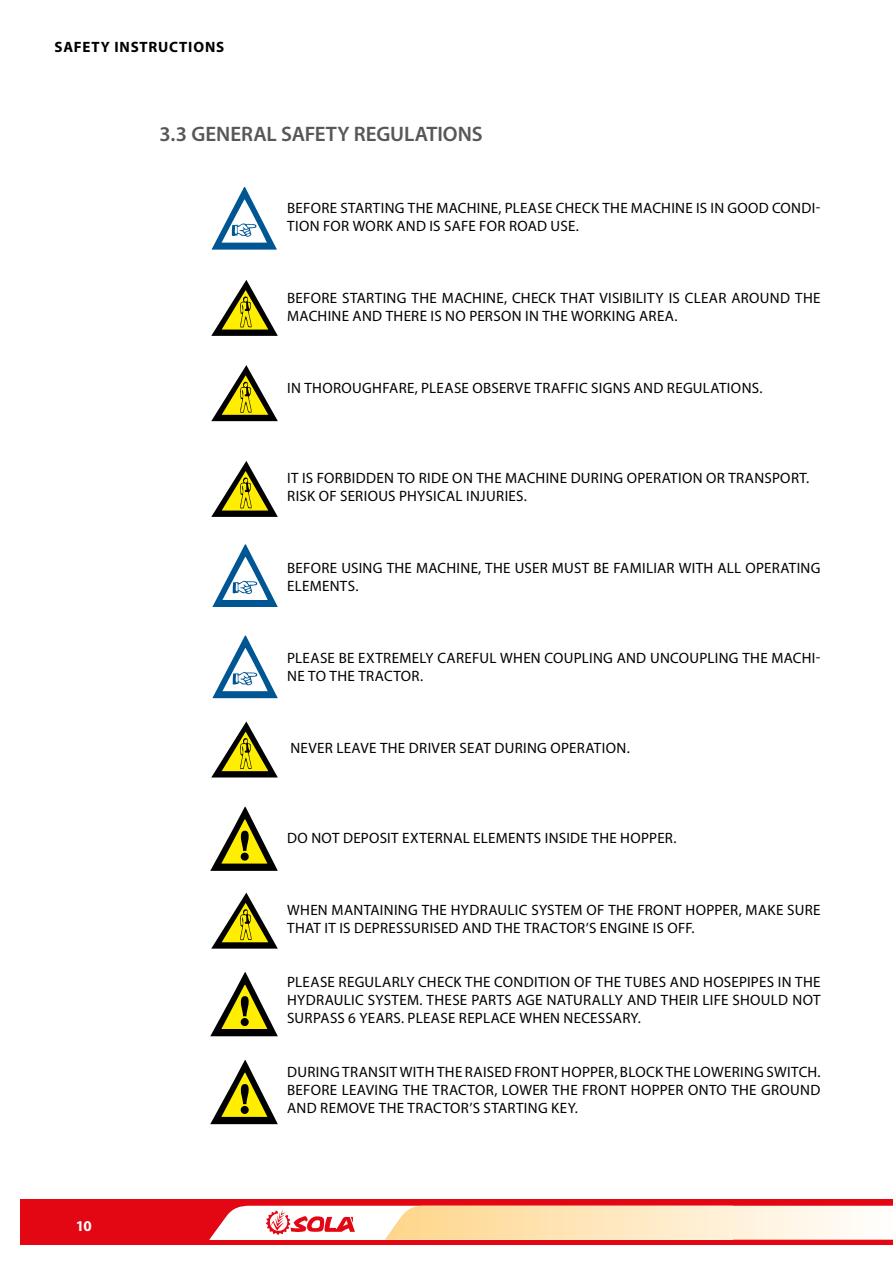
<style>
.page{position:relative;width:893px;height:1263px;background:#fff}
.page>*{position:absolute;margin:0;border:0;box-sizing:border-box;transform-origin:0 0}
.t1{font:600 21px "Myriad Pro";color:#575756}
.t2{font:15px/18px "Myriad Pro";letter-spacing:.02em;color:#000}
.t3{font:700 15px "Myriad Pro";letter-spacing:.055em;color:#000}
.t4{font:700 15px "Myriad Pro";color:#fff}
</style>
<div class="page">
<div style="left:20px;top:1200px;width:873px;height:45px;background:#e30613"></div>
<svg style="left:209px;top:1206px;width:684px;height:34px;background:#fde2c8"></svg>
<svg style="left:211px;top:187px;width:66px;height:63px"></svg>
<svg style="left:211px;top:280px;width:67px;height:56px"></svg>
<svg style="left:211px;top:365px;width:67px;height:56px"></svg>
<svg style="left:211px;top:461px;width:67px;height:56px"></svg>
<svg style="left:212px;top:544px;width:66px;height:63px"></svg>
<svg style="left:212px;top:636px;width:66px;height:62px"></svg>
<svg style="left:211px;top:721px;width:67px;height:56px"></svg>
<svg style="left:210px;top:807px;width:68px;height:64px"></svg>
<div style="left:241px;top:852px;width:8px;height:9px;background:#000;border-radius:50%"></div>
<svg style="left:211px;top:892px;width:67px;height:57px"></svg>
<svg style="left:210px;top:972px;width:68px;height:64px"></svg>
<div style="left:241px;top:1018px;width:8px;height:8px;background:#000;border-radius:50%"></div>
<svg style="left:210px;top:1060px;width:68px;height:64px"></svg>
<div style="left:241px;top:1106px;width:8px;height:8px;background:#000;border-radius:50%"></div>
<p class="t3" style="left:55px;top:38px;width:171px">SAFETY INSTRUCTIONS</p>
<h1 class="t1" style="left:159px;top:121px;width:325px">3.3 GENERAL SAFETY REGULATIONS</h1>
<p class="t2" style="left:287px;top:199px;width:535px">BEFORE STARTING THE MACHINE, PLEASE CHECK THE MACHINE IS IN GOOD CONDI-<br>TION FOR WORK AND IS SAFE FOR ROAD USE.</p>
<p class="t2" style="left:287px;top:289px;width:535px">BEFORE STARTING THE MACHINE, CHECK THAT VISIBILITY IS CLEAR AROUND THE<br>MACHINE AND THERE IS NO PERSON IN THE WORKING AREA.</p>
<p class="t2" style="left:287px;top:379px;width:477px">IN THOROUGHFARE, PLEASE OBSERVE TRAFFIC SIGNS AND REGULATIONS.</p>
<p class="t2" style="left:287px;top:469px;width:524px">IT IS FORBIDDEN TO RIDE ON THE MACHINE DURING OPERATION OR TRANSPORT.<br>RISK OF SERIOUS PHYSICAL INJURIES.</p>
<p class="t2" style="left:287px;top:559px;width:535px">BEFORE USING THE MACHINE, THE USER MUST BE FAMILIAR WITH ALL OPERATING<br>ELEMENTS.</p>
<p class="t2" style="left:287px;top:649px;width:535px">PLEASE BE EXTREMELY CAREFUL WHEN COUPLING AND UNCOUPLING THE MACHI-<br>NE TO THE TRACTOR.</p>
<p class="t2" style="left:290px;top:739px;width:341px">NEVER LEAVE THE DRIVER SEAT DURING OPERATION.</p>
<p class="t2" style="left:287px;top:829px;width:391px">DO NOT DEPOSIT EXTERNAL ELEMENTS INSIDE THE HOPPER.</p>
<p class="t2" style="left:287px;top:901px;width:535px">WHEN MANTAINING THE HYDRAULIC SYSTEM OF THE FRONT HOPPER, MAKE SURE<br>THAT IT IS DEPRESSURISED AND THE TRACTOR’S ENGINE IS OFF.</p>
<p class="t2" style="left:287px;top:973px;width:535px;text-align:justify">PLEASE REGULARLY CHECK THE CONDITION OF THE TUBES AND HOSEPIPES IN THE HYDRAULIC SYSTEM. THESE PARTS AGE NATURALLY AND THEIR LIFE SHOULD NOT SURPASS 6 YEARS. PLEASE REPLACE WHEN NECESSARY.</p>
<p class="t4" style="left:76px;top:1216px;width:18px">10</p>
<p class="t2" style="left:287px;top:1063px;width:535px;text-align:justify">DURING TRANSIT WITH THE RAISED FRONT HOPPER, BLOCK THE LOWERING SWITCH.<br>BEFORE LEAVING THE TRACTOR, LOWER THE FRONT HOPPER ONTO THE GROUND AND REMOVE THE TRACTOR’S STARTING KEY.</p>
</div>
